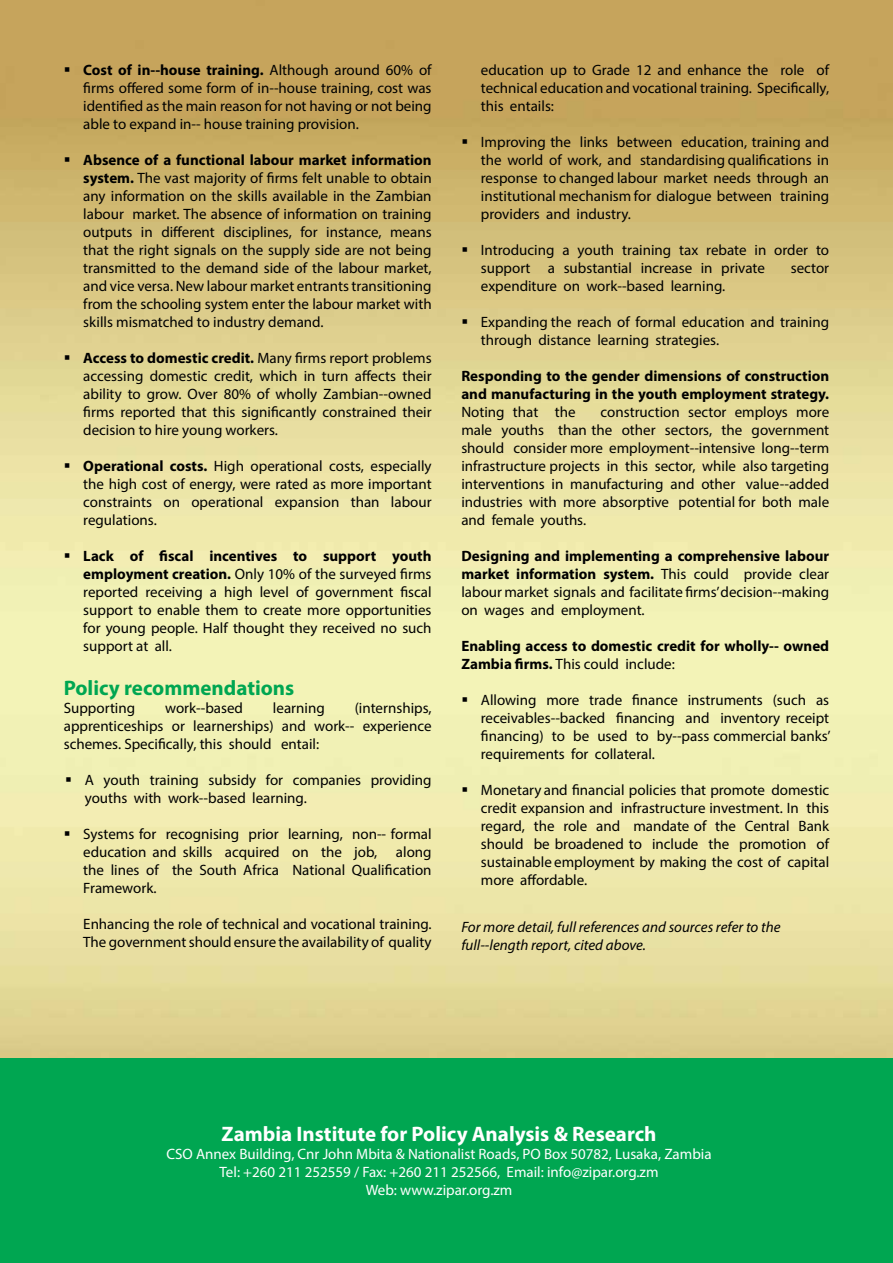
<style>
.page{position:relative;width:893px;height:1263px;background:#fff}
.page>*{position:absolute;margin:0;border:0;box-sizing:border-box;transform-origin:0 0}
.t1{font:700 21px "Myriad Pro";color:#fff}
.t2{font:700 21px "Myriad Pro";color:#00a651}
.t3{font:15px/18px "Myriad Pro";color:#000;text-align:justify}
.t4{font:700 15px/18px "Myriad Pro";color:#000}
.t5{font:15px/18px "Myriad Pro";color:#fff;text-align:center}
.t6{font:italic 15px/18px "Myriad Pro";color:#000}
.s1{font-weight:700}
.s2{font-weight:400}
</style>
<div class="page">
<img style="left:0;top:0;width:893px;height:1059px">
<div style="left:0;top:1059px;width:893px;height:204px;background:#00a651"></div>
<p class="t3" style="left:83px;top:61px;width:350px;text-indent:-20px">▪ <span class="s1">Cost of in-‐house training.</span> Although around 60% of firms offered some form of in-‐house training, cost was identified as the main reason for not having or not being able to expand in-‐ house training provision.</p>
<p class="t3" style="left:83px;top:151px;width:350px;text-indent:-20px">▪ <span class="s1">Absence of a functional labour market information system.</span> The vast majority of firms felt unable to obtain any information on the skills available in the Zambian labour market. The absence of information on training outputs in different disciplines, for instance, means that the right signals on the supply side are not being transmitted to the demand side of the labour market, and vice versa. New labour market entrants transitioning from the schooling system enter the labour market with skills mismatched to industry demand.</p>
<p class="t3" style="left:83px;top:349px;width:350px;text-indent:-20px">▪ <span class="s1">Access to domestic credit.</span> Many firms report problems accessing domestic credit, which in turn affects their ability to grow. Over 80% of wholly Zambian-‐owned firms reported that this significantly constrained their decision to hire young workers.</p>
<p class="t3" style="left:83px;top:457px;width:350px;text-indent:-20px">▪ <span class="s1">Operational costs.</span> High operational costs, especially the high cost of energy, were rated as more important constraints on operational expansion than labour regulations.</p>
<p class="t3" style="left:83px;top:547px;width:350px;text-indent:-20px">▪ <span class="s1">Lack of fiscal incentives to support youth employment creation.</span> Only 10% of the surveyed firms reported receiving a high level of government fiscal support to enable them to create more opportunities for young people. Half thought they received no such support at all.</p>
<h1 class="t2" style="left:64px;top:674px;width:232px">Policy recommendations</h1>
<p class="t3" style="left:64px;top:698px;width:73px">Supporting</p>
<p class="t3" style="left:165px;top:698px;width:79px">work-‐based</p>
<p class="t3" style="left:273px;top:698px;width:53px">learning</p>
<p class="t3" style="left:64px;top:698px;width:369px;text-indent:291px">(internships, apprenticeships or learnerships) and work-‐ experience schemes. Specifically, this should entail:</p>
<p class="t3" style="left:85px;top:770px;width:348px;text-indent:-20px">▪ A youth training subsidy for companies providing youths with work-‐based learning.</p>
<p class="t3" style="left:83px;top:824px;width:350px;text-indent:-19px">▪ Systems for recognising prior learning, non-‐ formal education and skills acquired on the job, along the lines of the South Africa National Qualification Framework.</p>
<p class="t3" style="left:83px;top:914px;width:350px">Enhancing the role of technical and vocational training.<br>The government should ensure the availability of quality</p>
<p class="t3" style="left:481px;top:61px;width:350px">education up to Grade 12 and enhance the role of technical education and vocational training. Specifically, this entails:</p>
<p class="t3" style="left:481px;top:133px;width:350px;text-indent:-20px">▪ Improving the links between education, training and the world of work, and standardising qualifications in response to changed labour market needs through an institutional mechanism for dialogue between training providers and industry.</p>
<p class="t3" style="left:481px;top:241px;width:350px;text-indent:-20px">▪ Introducing a youth training tax rebate in order to support a substantial increase in private</p>
<p class="t3" style="left:791px;top:259px;width:40px">sector</p>
<p class="t3" style="left:481px;top:277px;width:246px">expenditure on work-‐based learning.</p>
<p class="t3" style="left:481px;top:313px;width:350px;text-indent:-20px">▪ Expanding the reach of formal education and training through distance learning strategies.</p>
<p class="t4" style="left:461px;top:366px;width:369px">Responding to the gender dimensions of construction and manufacturing in the youth employment strategy.</p>
<p class="t3" style="left:461px;top:403px;width:116px">Noting that the</p>
<p class="t3" style="left:461px;top:403px;width:369px;text-indent:139px">construction sector employs more male youths than the other sectors, the government should consider more employment-‐intensive long-‐term infrastructure projects in this sector, while also targeting interventions in manufacturing and other value-‐added industries with more absorptive potential for both male and female youths.</p>
<p class="t3" style="left:461px;top:547px;width:369px"><span class="s1">Designing and implementing a comprehensive labour market information system.</span> This could provide clear labour market signals and facilitate firms’ decision-‐making on wages and employment.</p>
<p class="t4" style="left:461px;top:636px;width:369px">Enabling access to domestic credit for wholly-‐ owned<br>Zambia firms. <span class="s2">This could include:</span></p>
<p class="t3" style="left:481px;top:691px;width:351px;text-indent:-19px">▪ Allowing more trade finance instruments (such as receivables-‐backed financing and inventory receipt financing) to be used to by-‐pass commercial banks’ requirements for collateral.</p>
<p class="t3" style="left:481px;top:781px;width:350px;text-indent:-20px">▪ Monetary and financial policies that promote domestic credit expansion and infrastructure investment. In this regard, the role and mandate of the Central Bank should be broadened to include the promotion of sustainable employment by making the cost of capital more affordable.</p>
<p class="t6" style="left:461px;top:917px;width:321px">For more detail, full references and sources refer to the full-‐length report, cited above.</p>
<h1 class="t1" style="left:222px;top:1120px;width:437px">Zambia Institute for Policy Analysis &amp; Research</h1>
<p class="t5" style="left:166px;top:1145px;width:547px">CSO Annex Building, Cnr John Mbita &amp; Nationalist Roads, PO Box 50782, Lusaka, Zambia<br>Tel: +260 211 252559 / Fax: +260 211 252566, Email: info@zipar.org.zm<br>Web: www.zipar.org.zm</p>
</div>
